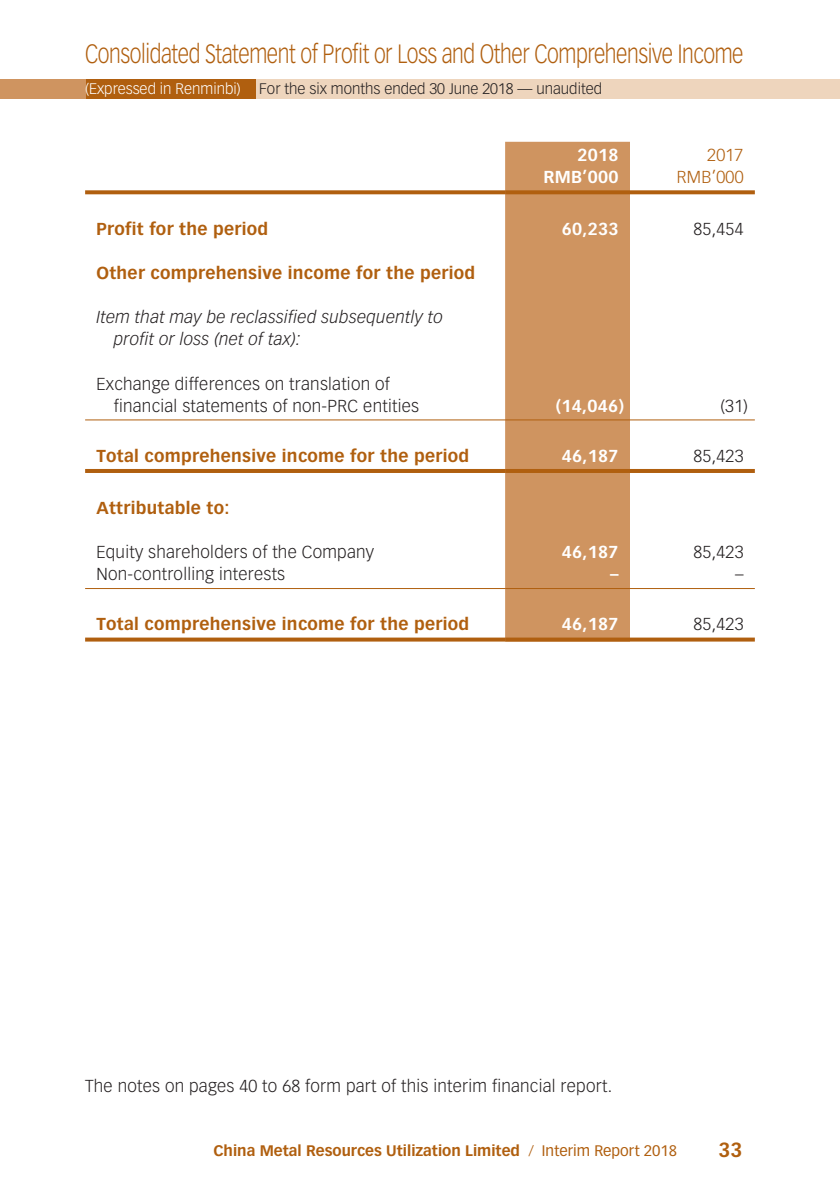
<style>
.page{position:relative;width:840px;height:1191px;background:#fff}
.page>*{position:absolute;margin:0;border:0;box-sizing:border-box;transform-origin:0 0}
.t1{font:300 26px "Vectora LT Std";letter-spacing:-.02em;color:#b05f0f;scale:.81 1}
.t2{font:700 20px "Vectora LT Std";color:#b05f0f}
._50_Table_txt{font:300 17px "Vectora LT Std";letter-spacing:.015em;color:#231f20}
._50_Table_txt-2{font:700 17px "Vectora LT Std";letter-spacing:.02em;color:#b05f0f}
._50_Table_txt-3{font:italic 300 17px "Vectora LT Std";letter-spacing:.015em;color:#231f20}
._00_txt{font:300 17px "Vectora LT Std";letter-spacing:.015em;color:#231f20}
._50_Table_txt-4{font:700 17px "Vectora LT Std";letter-spacing:.02em;color:#fff}
._50_Table_txt-5{font:300 17px "Vectora LT Std";letter-spacing:.015em;color:#b05f0f}
.t3{font:700 15px "Vectora LT Std";color:#b05f0f}
.t4{font:300 15px "Vectora LT Std";color:#231f20}
.t5{font:300 15px "Vectora LT Std";color:#fff}
.s1{font-weight:300}
.s2{font-weight:400}
</style>
<div class="page">
<div style="left:0;top:80px;width:839px;height:19px;background:#eed5bd"></div>
<div style="left:85px;top:80px;width:170px;height:19px;background:#b05f0f"></div>
<div style="left:0;top:80px;width:85px;height:19px;background:#cf9460"></div>
<div style="left:505px;top:142px;width:124px;height:495px;background:#cf9460"></div>
<svg style="left:85px;top:190px;width:420px;height:4px;background:#b66b22"></svg>
<svg style="left:505px;top:190px;width:124px;height:4px"></svg>
<svg style="left:629px;top:190px;width:125px;height:4px"></svg>
<hr style="left:85px;top:419px;width:420px;height:1px;background:#b05f0f">
<hr style="left:505px;top:419px;width:124px;height:1px;background:#b05f0f">
<hr style="left:629px;top:419px;width:125px;height:1px;background:#b05f0f">
<hr style="left:85px;top:469px;width:420px;height:4px;background:#b05f0f">
<hr style="left:505px;top:469px;width:124px;height:4px;background:#b05f0f">
<hr style="left:629px;top:469px;width:125px;height:4px;background:#b05f0f">
<hr style="left:85px;top:588px;width:420px;height:1px;background:#b05f0f">
<hr style="left:505px;top:588px;width:124px;height:1px;background:#b05f0f">
<hr style="left:629px;top:588px;width:125px;height:1px;background:#b05f0f">
<svg style="left:85px;top:637px;width:420px;height:4px;background:#bb7631"></svg>
<svg style="left:505px;top:637px;width:124px;height:4px"></svg>
<svg style="left:629px;top:637px;width:125px;height:4px"></svg>
<p class="t1" style="left:85px;top:39px;width:814px">Consolidated Statement of Profit or Loss and Other Comprehensive Income</p>
<p class="t5" style="left:85px;top:80px;width:157px">(Expressed in Renminbi)</p>
<p class="t4" style="left:259px;top:80px;width:344px">For the six months ended 30 June 2018 — unaudited</p>
<p class="_50_Table_txt-4" style="left:577px;top:144px;width:43px">2018</p>
<p class="_50_Table_txt-5" style="left:707px;top:145px;width:38px">2017</p>
<p class="_50_Table_txt-4" style="left:543px;top:166px;width:77px">RMB’000</p>
<p class="_50_Table_txt-5" style="left:676px;top:167px;width:68px">RMB’000</p>
<p class="_50_Table_txt-2" style="left:96px;top:219px;width:173px">Profit for the period</p>
<p class="_50_Table_txt-4" style="left:561px;top:219px;width:58px">60,233</p>
<p class="_50_Table_txt" style="left:693px;top:220px;width:51px">85,454</p>
<p class="_50_Table_txt-2" style="left:96px;top:263px;width:380px">Other comprehensive income for the period</p>
<p class="_50_Table_txt-3" style="left:96px;top:307px;width:348px">Item that may be reclassified subsequently to</p>
<p class="_50_Table_txt-3" style="left:114px;top:329px;width:188px">profit or loss (net of tax):</p>
<p class="_50_Table_txt" style="left:96px;top:374px;width:295px">Exchange differences on translation of</p>
<p class="_50_Table_txt" style="left:114px;top:396px;width:306px">financial statements of non-PRC entities</p>
<p class="_50_Table_txt-4" style="left:555px;top:395px;width:70px">(14,046)</p>
<p class="_50_Table_txt" style="left:720px;top:396px;width:29px">(31)</p>
<p class="_50_Table_txt-2" style="left:96px;top:445px;width:374px">Total comprehensive income for the period</p>
<p class="_50_Table_txt-4" style="left:561px;top:445px;width:58px">46,187</p>
<p class="_50_Table_txt" style="left:693px;top:446px;width:51px">85,423</p>
<p class="_50_Table_txt-2" style="left:96px;top:498px;width:135px">Attributable to:</p>
<p class="_50_Table_txt" style="left:96px;top:542px;width:279px">Equity shareholders of the Company</p>
<p class="_50_Table_txt-4" style="left:561px;top:542px;width:58px">46,187</p>
<p class="_50_Table_txt" style="left:693px;top:542px;width:51px">85,423</p>
<p class="_50_Table_txt" style="left:96px;top:564px;width:190px">Non-controlling interests</p>
<p class="_50_Table_txt-4" style="left:609px;top:564px;width:10px">–</p>
<p class="_50_Table_txt" style="left:734px;top:564px;width:10px">–</p>
<p class="_50_Table_txt-2" style="left:96px;top:614px;width:374px">Total comprehensive income for the period</p>
<p class="_50_Table_txt-4" style="left:561px;top:614px;width:58px">46,187</p>
<p class="_50_Table_txt" style="left:693px;top:614px;width:51px">85,423</p>
<p class="_00_txt" style="left:85px;top:1076px;width:528px">The notes on pages 40 to 68 form part of this interim financial report.</p>
<p class="t3" style="left:213px;top:1142px;width:465px">China Metal Resources Utilization Limited <span class="s1">/</span> <span class="s2">Interim Report 2018</span></p>
<p class="t2" style="left:718px;top:1137px;width:25px">33</p>
</div>
